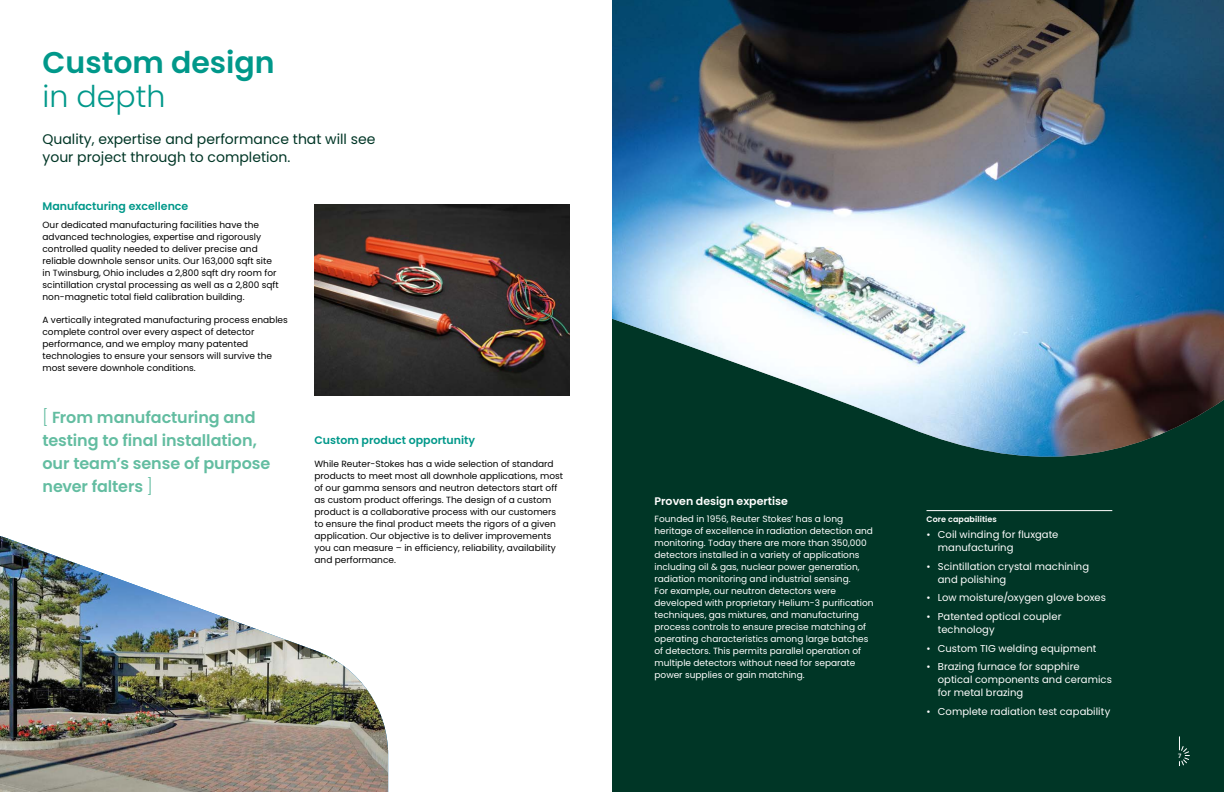
<style>
.page{position:relative;width:1224px;height:792px;background:#fff}
.page>*{position:absolute;margin:0;border:0;box-sizing:border-box;transform-origin:0 0}
.t1{font:600 30px "Poppins";color:#00988a}
.t2{font:300 30px "Poppins";color:#00988a}
.t3{font:600 16px/23px "Poppins";letter-spacing:-.005em;color:#63bda1}
.t4{font:14px/18px "Poppins";color:#003626}
.t5{font:600 11px "Poppins";color:#00988a}
.t6{font:600 11px "Poppins";color:#fff}
.t7{font:10px/13px "Poppins";letter-spacing:.005em;color:#fff}
.t8{font:9px/12px "Poppins";color:#000}
.t9{font:9px/12px "Poppins";color:#fff}
.t10{font:600 8px "Poppins";letter-spacing:.01em;color:#fff}
.t11{font:600 6px "Poppins";color:#fff}
.s1{font-weight:300}
</style>
<div class="page">
<div style="left:612px;top:0;width:612px;height:792px;background:#003626"></div>
<img style="left:315px;top:204px;width:254px;height:192px">
<img style="left:0;top:536px;width:388px;height:256px">
<img style="left:612px;top:0;width:612px;height:457px">
<hr style="left:927px;top:510px;width:185px;height:1px;background:#fff">
<svg style="left:1179px;top:736px;width:11px;height:30px"></svg>
<h1 class="t1" style="left:43px;top:45px;width:234px">Custom design</h1>
<h1 class="t2" style="left:43px;top:79px;width:124px">in depth</h1>
<h3 class="t4" style="left:43px;top:131px;width:334px">Quality, expertise and performance that will see your project through to completion.</h3>
<p class="t5" style="left:43px;top:200px;width:147px">Manufacturing excellence</p>
<p class="t8" style="left:43px;top:219px;width:238px">Our dedicated manufacturing facilities have the advanced technologies, expertise and rigorously controlled quality needed to deliver precise and reliable downhole sensor units. Our 163,000 sqft site in Twinsburg, Ohio includes a 2,800 sqft dry room for scintillation crystal processing as well as a 2,800 sqft non‑magnetic total field calibration building.</p>
<p class="t8" style="left:43px;top:314px;width:247px">A vertically integrated manufacturing process enables complete control over every aspect of detector performance, and we employ many patented technologies to ensure your sensors will survive the most severe downhole conditions.</p>
<h2 class="t3" style="left:43px;top:406px;width:229px"><span class="s1">[</span> From manufacturing and testing to final installation, our team’s sense of purpose never falters <span class="s1">]</span></h2>
<p class="t5" style="left:315px;top:434px;width:162px">Custom product opportunity</p>
<p class="t8" style="left:315px;top:458px;width:250px">While Reuter-Stokes has a wide selection of standard products to meet most all downhole applications, most of our gamma sensors and neutron detectors start off as custom product offerings. The design of a custom product is a collaborative process with our customers to ensure the final product meets the rigors of a given application. Our objective is to deliver improvements you can measure – in efficiency, reliability, availability and performance.</p>
<p class="t6" style="left:655px;top:495px;width:135px">Proven design expertise</p>
<p class="t9" style="left:655px;top:513px;width:221px">Founded in 1956, Reuter Stokes’ has a long heritage of excellence in radiation detection and monitoring. Today there are more than 350,000 detectors installed in a variety of applications including oil &amp; gas, nuclear power generation, radiation monitoring and industrial sensing.<br>For example, our neutron detectors were developed with proprietary Helium-3 purification techniques, gas mixtures, and manufacturing process controls to ensure precise matching of operating characteristics among large batches of detectors. This permits parallel operation of multiple detectors without need for separate power supplies or gain matching.</p>
<p class="t10" style="left:927px;top:515px;width:72px">Core capabilities</p>
<p class="t7" style="left:938px;top:528px;width:122px;text-indent:-11px">• Coil winding for fluxgate manufacturing</p>
<p class="t7" style="left:938px;top:560px;width:153px;text-indent:-11px">• Scintillation crystal machining and polishing</p>
<p class="t7" style="left:927px;top:591px;width:181px">• Low moisture/oxygen glove boxes</p>
<p class="t7" style="left:938px;top:610px;width:125px;text-indent:-11px">• Patented optical coupler technology</p>
<p class="t7" style="left:927px;top:642px;width:171px">• Custom TIG welding equipment</p>
<p class="t7" style="left:938px;top:660px;width:176px;text-indent:-11px">• Brazing furnace for sapphire optical components and ceramics for metal brazing</p>
<p class="t7" style="left:927px;top:705px;width:185px">• Complete radiation test capability</p>
<p class="t11" style="left:1178px;top:752px;width:5px">7</p>
</div>
